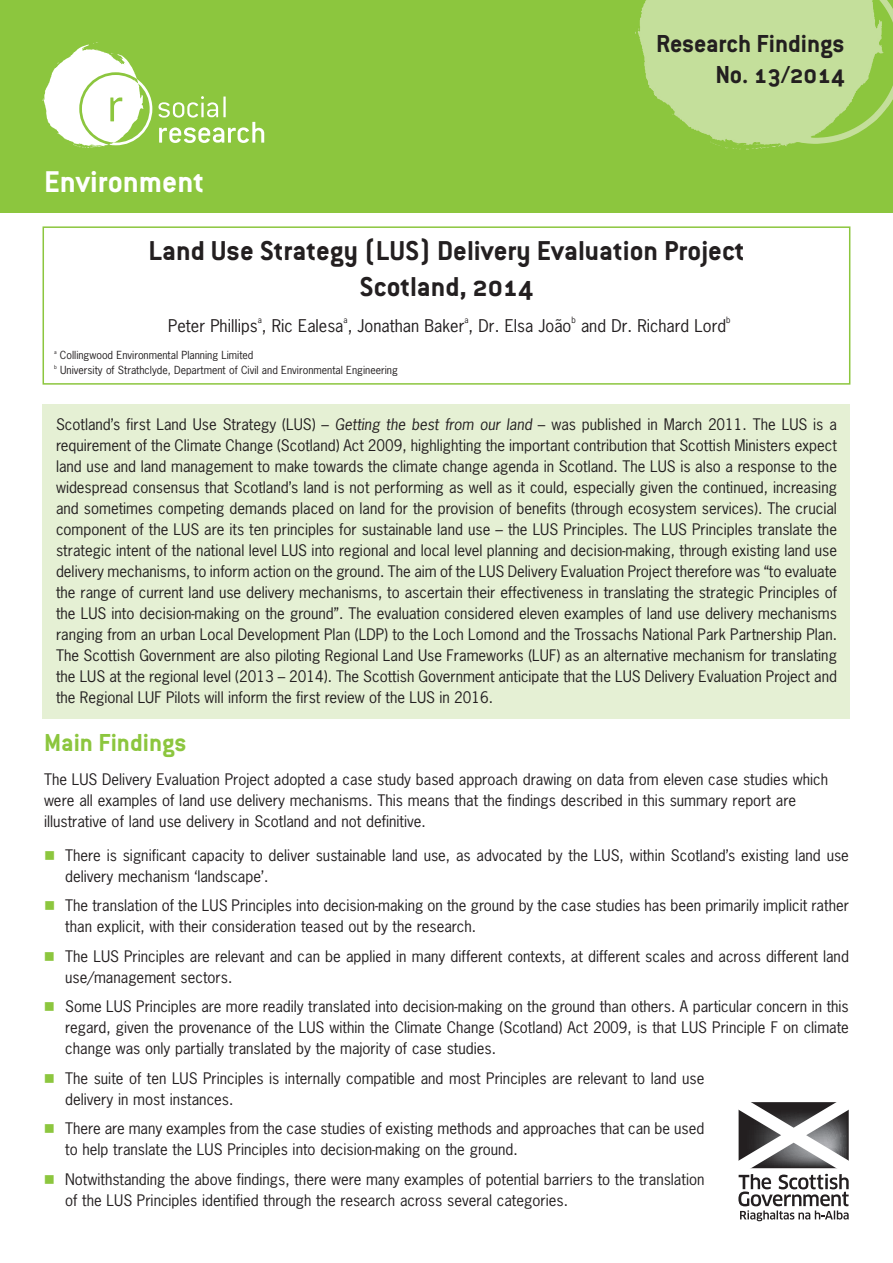
<style>
.page{position:relative;width:893px;height:1263px;background:#fff}
.page>*{position:absolute;margin:0;border:0;box-sizing:border-box;transform-origin:0 0}
.t1{font:700 33px "Conduit OSITC";color:#fff}
.t2{font:700 30px/36px "Conduit OSITC";color:#231f20;text-align:center}
.t3{font:700 27px/31.2px "Conduit OSITC";color:#231f20;text-align:right}
.t4{font:700 27px "Conduit OSITC";color:#8cc63e}
.t5{font:16.5px "News Gothic";color:#231f20}
.t6{font:15px/21px "News Gothic LT";color:#231f20}
.t7{font:10.5px "News Gothic";color:#231f20}
.t8{font:8.25px "News Gothic";color:#231f20}
.t9{font:5.25px "News Gothic";color:#231f20}
.s1{font-style:italic}
</style>
<div class="page">
<div style="left:43px;top:226px;width:807px;height:159px;border:2px solid #8cc63e"></div>
<div style="left:0;top:0;width:893px;height:213px;background:#8cc63e"></div>
<svg style="left:43px;top:42px;width:109px;height:106px"></svg>
<svg style="left:158px;top:96px;width:106px;height:47px"></svg>
<svg style="left:635px;top:31px;width:258px;height:119px;fill:#c4df9b"></svg>
<img style="left:637px;top:0;width:256px;height:93px">
<div style="left:43px;top:404px;width:807px;height:315px;background:#e5f0d4"></div>
<svg style="left:738px;top:1102px;width:111px;height:119px"></svg>
<h1 class="t1" style="left:44px;top:162px;width:162px">Environment</h1>
<h3 class="t3" style="left:656px;top:27px;width:190px">Research Findings<br>No. 13/2014</h3>
<h2 class="t2" style="left:148px;top:231px;width:598px">Land Use Strategy (LUS) Delivery Evaluation Project<br>Scotland, 2014</h2>
<p class="t5" style="left:168px;top:315px;width:405px">Peter Phillips , Ric Ealesa , Jonathan Baker , Dr. Elsa João</p>
<p class="t8" style="left:258px;top:315px;width:6px">a</p>
<p class="t8" style="left:344px;top:315px;width:6px">a</p>
<p class="t8" style="left:464px;top:315px;width:6px">a</p>
<p class="t8" style="left:571px;top:315px;width:6px">b</p>
<p class="t5" style="left:581px;top:315px;width:147px">and Dr. Richard Lord</p>
<p class="t8" style="left:726px;top:315px;width:6px">b</p>
<p class="t9" style="left:54px;top:349px;width:4px">a</p>
<p class="t7" style="left:60px;top:349px;width:195px">Collingwood Environmental Planning Limited</p>
<p class="t9" style="left:54px;top:364px;width:4px">b</p>
<p class="t7" style="left:60px;top:364px;width:339px">University of Strathclyde, Department of Civil and Environmental Engineering</p>
<p class="t6" style="left:56px;top:413px;width:782px;text-align:justify">Scotland’s first Land Use Strategy (LUS) – <span class="s1">Getting the best from our land</span> – was published in March 2011. The LUS is a requirement of the Climate Change (Scotland) Act 2009, highlighting the important contribution that Scottish Ministers expect land use and land management to make towards the climate change agenda in Scotland. The LUS is also a response to the widespread consensus that Scotland’s land is not performing as well as it could, especially given the continued, increasing and sometimes competing demands placed on land for the provision of benefits (through ecosystem services). The crucial component of the LUS are its ten principles for sustainable land use – the LUS Principles. The LUS Principles translate the strategic intent of the national level LUS into regional and local level planning and decision-making, through existing land use delivery mechanisms, to inform action on the ground. The aim of the LUS Delivery Evaluation Project therefore was “to evaluate the range of current land use delivery mechanisms, to ascertain their effectiveness in translating the strategic Principles of the LUS into decision-making on the ground”. The evaluation considered eleven examples of land use delivery mechanisms ranging from an urban Local Development Plan (LDP) to the Loch Lomond and the Trossachs National Park Partnership Plan.<br>The Scottish Government are also piloting Regional Land Use Frameworks (LUF) as an alternative mechanism for translating the LUS at the regional level (2013 – 2014). The Scottish Government anticipate that the LUS Delivery Evaluation Project and the Regional LUF Pilots will inform the first review of the LUS in 2016.</p>
<h3 class="t4" style="left:44px;top:726px;width:144px">Main Findings</h3>
<p class="t6" style="left:44px;top:769px;width:785px">The LUS Delivery Evaluation Project adopted a case study based approach drawing on data from eleven case studies which were all examples of land use delivery mechanisms. This means that the findings described in this summary report are illustrative of land use delivery in Scotland and not definitive.</p>
<p class="t6" style="left:65px;top:844px;width:785px">There is significant capacity to deliver sustainable land use, as advocated by the LUS, within Scotland’s existing land use delivery mechanism ‘landscape’.</p>
<p class="t6" style="left:65px;top:895px;width:785px">The translation of the LUS Principles into decision-making on the ground by the case studies has been primarily implicit rather than explicit, with their consideration teased out by the research.</p>
<p class="t6" style="left:65px;top:945px;width:785px">The LUS Principles are relevant and can be applied in many different contexts, at different scales and across different land use/management sectors.</p>
<p class="t6" style="left:65px;top:996px;width:785px;text-align:justify">Some LUS Principles are more readily translated into decision-making on the ground than others. A particular concern in this regard, given the provenance of the LUS within the Climate Change (Scotland) Act 2009, is that LUS Principle F on climate change was only partially translated by the majority of case studies.</p>
<p class="t6" style="left:65px;top:1067px;width:641px">The suite of ten LUS Principles is internally compatible and most Principles are relevant to land use delivery in most instances.</p>
<p class="t6" style="left:65px;top:1118px;width:641px">There are many examples from the case studies of existing methods and approaches that can be used to help translate the LUS Principles into decision-making on the ground.</p>
<p class="t6" style="left:65px;top:1168px;width:641px">Notwithstanding the above findings, there were many examples of potential barriers to the translation of the LUS Principles identified through the research across several categories.</p>
</div>
